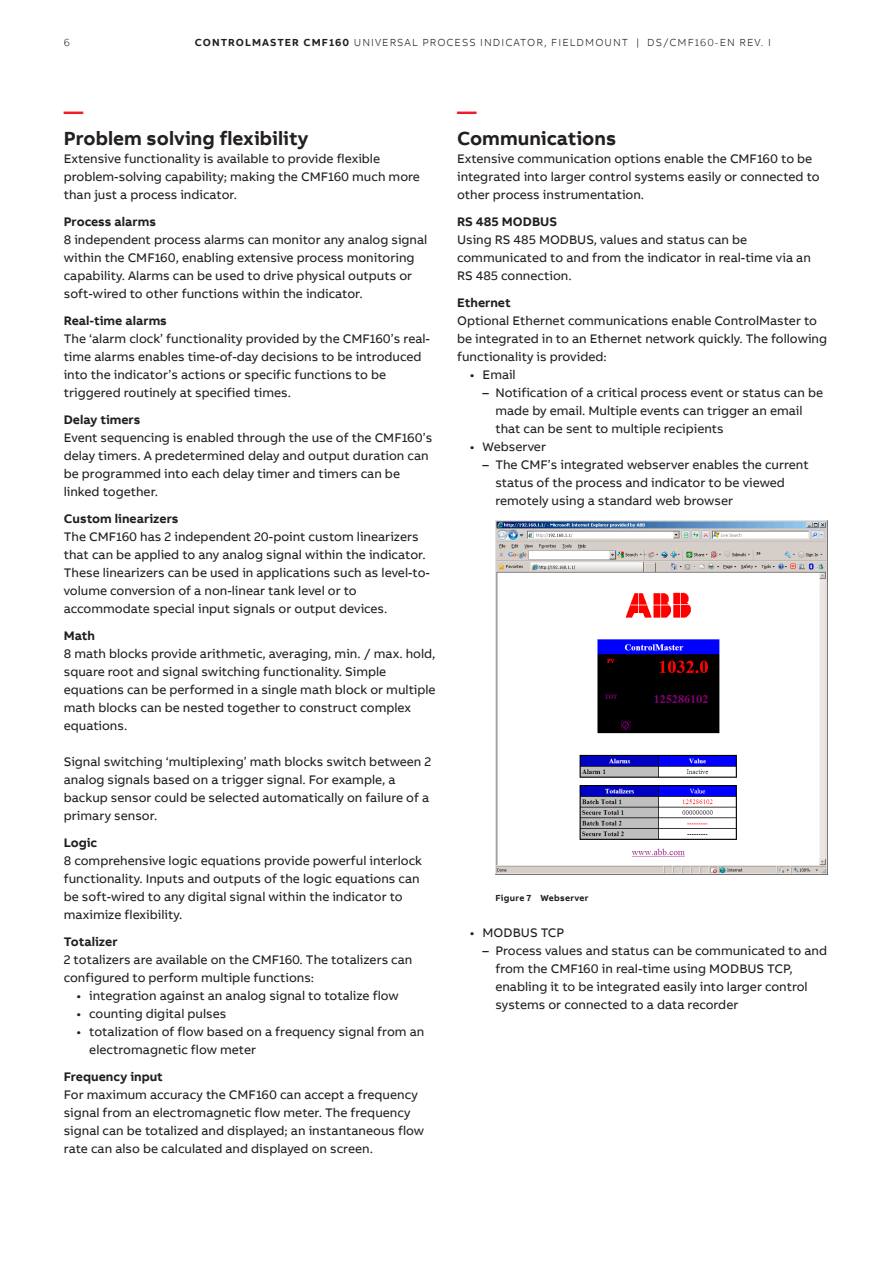
<style>
.page{position:relative;width:893px;height:1263px;background:#fff}
.page>*{position:absolute;margin:0;border:0;box-sizing:border-box;transform-origin:0 0}
.Heading_Level_1_Bold{font:700 19.5px "AB Bvoice";color:#231f20}
.Cursor_Bold_13pt_18p{font:700 19.5px "AB Bvoice";color:#ee1c28}
.Body_text_8_5pt_12pt{font:12.75px/18px "AB Bvoice";color:#231f20}
.Heading_Level_2_8_5p{font:700 12.75px "AB Bvoice";color:#231f20}
.t1{font:300 10.5px "AB Bvoice";letter-spacing:.1em;color:#231f20}
.t2{font:700 9px "AB Bvoice";letter-spacing:.03em;color:#231f20}
.s1{font-weight:700}
</style>
<div class="page">
<img style="left:495px;top:521px;width:332px;height:353px">
<p class="t1" style="left:64px;top:36px;width:8px">6</p>
<p class="t1" style="left:195px;top:36px;width:577px"><span class="s1">CONTROLMASTER CMF160</span> UNIVERSAL PROCESS INDICATOR, FIELDMOUNT | DS/CMF160-EN REV. I</p>
<p class="Cursor_Bold_13pt_18p" style="left:64px;top:99px;width:21px">—</p>
<p class="Heading_Level_1_Bold" style="left:64px;top:126px;width:246px">Problem solving flexibility</p>
<p class="Body_text_8_5pt_12pt" style="left:64px;top:150px;width:358px">Extensive functionality is available to provide flexible problem-solving capability; making the CMF160 much more than just a process indicator.</p>
<p class="Heading_Level_2_8_5p" style="left:64px;top:214px;width:94px">Process alarms</p>
<p class="Body_text_8_5pt_12pt" style="left:64px;top:231px;width:365px">8 independent process alarms can monitor any analog signal within the CMF160, enabling extensive process monitoring capability. Alarms can be used to drive physical outputs or soft-wired to other functions within the indicator.</p>
<p class="Heading_Level_2_8_5p" style="left:64px;top:313px;width:105px">Real-time alarms</p>
<p class="Body_text_8_5pt_12pt" style="left:64px;top:330px;width:368px">The ‘alarm clock’ functionality provided by the CMF160’s real&shy;time alarms enables time-of-day decisions to be introduced into the indicator’s actions or specific functions to be triggered routinely at specified times.</p>
<p class="Heading_Level_2_8_5p" style="left:64px;top:412px;width:78px">Delay timers</p>
<p class="Body_text_8_5pt_12pt" style="left:64px;top:429px;width:370px">Event sequencing is enabled through the use of the CMF160’s delay timers. A predetermined delay and output duration can be programmed into each delay timer and timers can be linked together.</p>
<p class="Heading_Level_2_8_5p" style="left:64px;top:511px;width:116px">Custom linearizers</p>
<p class="Body_text_8_5pt_12pt" style="left:64px;top:528px;width:368px">The CMF160 has 2 independent 20-point custom linearizers that can be applied to any analog signal within the indicator.<br>These linearizers can be used in applications such as level-to&shy;volume conversion of a non-linear tank level or to accommodate special input signals or output devices.</p>
<p class="Heading_Level_2_8_5p" style="left:64px;top:628px;width:33px">Math</p>
<p class="Body_text_8_5pt_12pt" style="left:64px;top:645px;width:373px">8 math blocks provide arithmetic, averaging, min. / max. hold, square root and signal switching functionality. Simple equations can be performed in a single math block or multiple math blocks can be nested together to construct complex equations.</p>
<p class="Body_text_8_5pt_12pt" style="left:64px;top:753px;width:369px">Signal switching ‘multiplexing’ math blocks switch between 2 analog signals based on a trigger signal. For example, a backup sensor could be selected automatically on failure of a primary sensor.</p>
<p class="Heading_Level_2_8_5p" style="left:64px;top:835px;width:35px">Logic</p>
<p class="Body_text_8_5pt_12pt" style="left:64px;top:852px;width:360px">8 comprehensive logic equations provide powerful interlock functionality. Inputs and outputs of the logic equations can be soft-wired to any digital signal within the indicator to maximize flexibility.</p>
<p class="Heading_Level_2_8_5p" style="left:64px;top:934px;width:55px">Totalizer</p>
<p class="Body_text_8_5pt_12pt" style="left:64px;top:951px;width:350px">2 totalizers are available on the CMF160. The totalizers can configured to perform multiple functions:</p>
<p class="Body_text_8_5pt_12pt" style="left:77px;top:987px;width:324px">• integration against an analog signal to totalize flow</p>
<p class="Body_text_8_5pt_12pt" style="left:77px;top:1005px;width:151px">• counting digital pulses</p>
<p class="Body_text_8_5pt_12pt" style="left:89px;top:1023px;width:337px;text-indent:-13px">• totalization of flow based on a frequency signal from an electromagnetic flow meter</p>
<p class="Heading_Level_2_8_5p" style="left:64px;top:1069px;width:101px">Frequency input</p>
<p class="Body_text_8_5pt_12pt" style="left:64px;top:1086px;width:362px">For maximum accuracy the CMF160 can accept a frequency signal from an electromagnetic flow meter. The frequency signal can be totalized and displayed; an instantaneous flow rate can also be calculated and displayed on screen.</p>
<p class="Cursor_Bold_13pt_18p" style="left:457px;top:99px;width:21px">—</p>
<p class="Heading_Level_1_Bold" style="left:457px;top:126px;width:161px">Communications</p>
<p class="Body_text_8_5pt_12pt" style="left:457px;top:150px;width:364px">Extensive communication options enable the CMF160 to be integrated into larger control systems easily or connected to other process instrumentation.</p>
<p class="Heading_Level_2_8_5p" style="left:457px;top:214px;width:101px">RS 485 MODBUS</p>
<p class="Body_text_8_5pt_12pt" style="left:457px;top:231px;width:355px">Using RS 485 MODBUS, values and status can be communicated to and from the indicator in real-time via an<br>RS 485 connection.</p>
<p class="Heading_Level_2_8_5p" style="left:457px;top:295px;width:55px">Ethernet</p>
<p class="Body_text_8_5pt_12pt" style="left:457px;top:312px;width:372px">Optional Ethernet communications enable ControlMaster to be integrated in to an Ethernet network quickly. The following functionality is provided:</p>
<p class="Body_text_8_5pt_12pt" style="left:470px;top:366px;width:47px">• Email</p>
<p class="Body_text_8_5pt_12pt" style="left:495px;top:384px;width:329px;text-indent:-13px">– Notification of a critical process event or status can be made by email. Multiple events can trigger an email that can be sent to multiple recipients</p>
<p class="Body_text_8_5pt_12pt" style="left:470px;top:438px;width:78px">• Webserver</p>
<p class="Body_text_8_5pt_12pt" style="left:495px;top:456px;width:315px;text-indent:-13px">– The CMF’s integrated webserver enables the current status of the process and indicator to be viewed remotely using a standard web browser</p>
<p class="t2" style="left:495px;top:892px;width:95px">Figure 7 Webserver</p>
<p class="Body_text_8_5pt_12pt" style="left:470px;top:924px;width:96px">• MODBUS TCP</p>
<p class="Body_text_8_5pt_12pt" style="left:495px;top:942px;width:333px;text-indent:-13px">– Process values and status can be communicated to and from the CMF160 in real-time using MODBUS TCP, enabling it to be integrated easily into larger control systems or connected to a data recorder</p>
</div>
